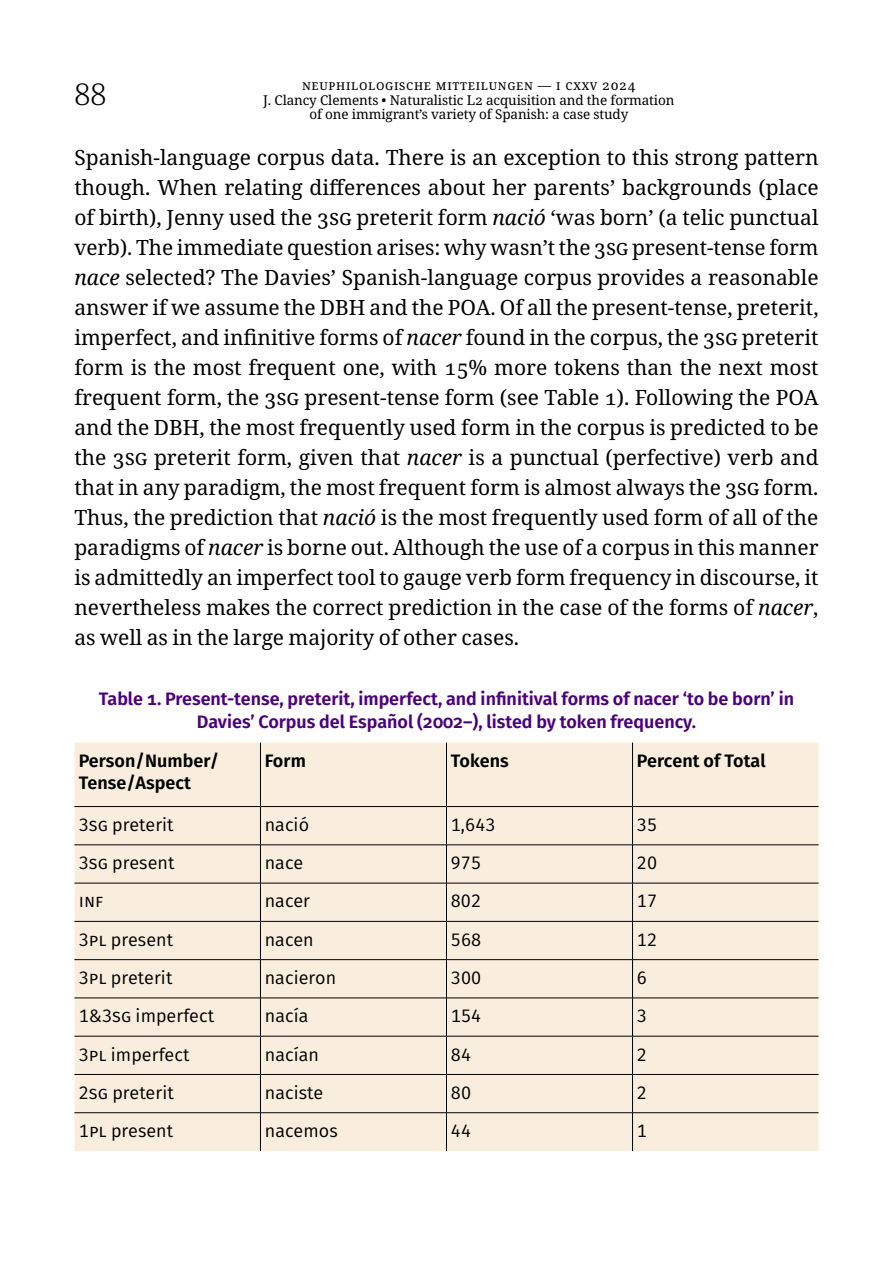
<style>
.page{position:relative;width:893px;height:1263px;background:#fff}
.page>*{position:absolute;margin:0;border:0;box-sizing:border-box;transform-origin:0 0}
.t1{font:300 30px "Noto Serif";color:#000}
.t2{font:21px/30px "Noto Serif";color:#000;text-align:justify}
.t3{font:18px "Fira Sans";letter-spacing:.005em;color:#000}
.t4{font:600 18px/22.5px "Fira Sans";color:#4c007b;text-align:center}
.t5{font:600 18px/22.5px "Fira Sans";letter-spacing:.005em;color:#000}
.t6{font:13.5px/15px "Noto Serif";letter-spacing:-.01em;color:#000;text-align:center}
.s1{font-style:italic}
</style>
<div class="page">
<div style="left:74px;top:742px;width:745px;height:409px;background:#f9eede"></div>
<hr style="left:260px;top:742px;width:1px;height:64px;background:#000">
<hr style="left:446px;top:742px;width:1px;height:64px;background:#000">
<hr style="left:632px;top:742px;width:1px;height:64px;background:#000">
<hr style="left:260px;top:807px;width:1px;height:38px;background:#000">
<hr style="left:446px;top:807px;width:1px;height:38px;background:#000">
<hr style="left:632px;top:807px;width:1px;height:38px;background:#000">
<hr style="left:260px;top:845px;width:1px;height:38px;background:#000">
<hr style="left:446px;top:845px;width:1px;height:38px;background:#000">
<hr style="left:632px;top:845px;width:1px;height:38px;background:#000">
<hr style="left:260px;top:883px;width:1px;height:38px;background:#000">
<hr style="left:446px;top:883px;width:1px;height:38px;background:#000">
<hr style="left:632px;top:883px;width:1px;height:38px;background:#000">
<hr style="left:260px;top:921px;width:1px;height:38px;background:#000">
<hr style="left:446px;top:921px;width:1px;height:38px;background:#000">
<hr style="left:632px;top:921px;width:1px;height:38px;background:#000">
<hr style="left:260px;top:960px;width:1px;height:38px;background:#000">
<hr style="left:446px;top:960px;width:1px;height:38px;background:#000">
<hr style="left:632px;top:960px;width:1px;height:38px;background:#000">
<hr style="left:260px;top:998px;width:1px;height:38px;background:#000">
<hr style="left:446px;top:998px;width:1px;height:38px;background:#000">
<hr style="left:632px;top:998px;width:1px;height:38px;background:#000">
<hr style="left:260px;top:1036px;width:1px;height:38px;background:#000">
<hr style="left:446px;top:1036px;width:1px;height:38px;background:#000">
<hr style="left:632px;top:1036px;width:1px;height:38px;background:#000">
<hr style="left:260px;top:1075px;width:1px;height:37px;background:#000">
<hr style="left:446px;top:1075px;width:1px;height:37px;background:#000">
<hr style="left:632px;top:1075px;width:1px;height:37px;background:#000">
<hr style="left:260px;top:1113px;width:1px;height:38px;background:#000">
<hr style="left:446px;top:1113px;width:1px;height:38px;background:#000">
<hr style="left:632px;top:1113px;width:1px;height:38px;background:#000">
<hr style="left:74px;top:806px;width:186px;height:1px;background:#000">
<hr style="left:260px;top:806px;width:186px;height:1px;background:#000">
<hr style="left:446px;top:806px;width:186px;height:1px;background:#000">
<hr style="left:632px;top:806px;width:187px;height:1px;background:#000">
<hr style="left:74px;top:844px;width:186px;height:1px;background:#000">
<hr style="left:260px;top:844px;width:186px;height:1px;background:#000">
<hr style="left:446px;top:844px;width:186px;height:1px;background:#000">
<hr style="left:632px;top:844px;width:187px;height:1px;background:#000">
<hr style="left:74px;top:883px;width:186px;height:1px;background:#000">
<hr style="left:260px;top:883px;width:186px;height:1px;background:#000">
<hr style="left:446px;top:883px;width:186px;height:1px;background:#000">
<hr style="left:632px;top:883px;width:187px;height:1px;background:#000">
<hr style="left:74px;top:921px;width:186px;height:1px;background:#000">
<hr style="left:260px;top:921px;width:186px;height:1px;background:#000">
<hr style="left:446px;top:921px;width:186px;height:1px;background:#000">
<hr style="left:632px;top:921px;width:187px;height:1px;background:#000">
<hr style="left:74px;top:959px;width:186px;height:1px;background:#000">
<hr style="left:260px;top:959px;width:186px;height:1px;background:#000">
<hr style="left:446px;top:959px;width:186px;height:1px;background:#000">
<hr style="left:632px;top:959px;width:187px;height:1px;background:#000">
<hr style="left:74px;top:998px;width:186px;height:1px;background:#000">
<hr style="left:260px;top:998px;width:186px;height:1px;background:#000">
<hr style="left:446px;top:998px;width:186px;height:1px;background:#000">
<hr style="left:632px;top:998px;width:187px;height:1px;background:#000">
<hr style="left:74px;top:1036px;width:186px;height:1px;background:#000">
<hr style="left:260px;top:1036px;width:186px;height:1px;background:#000">
<hr style="left:446px;top:1036px;width:186px;height:1px;background:#000">
<hr style="left:632px;top:1036px;width:187px;height:1px;background:#000">
<hr style="left:74px;top:1074px;width:186px;height:1px;background:#000">
<hr style="left:260px;top:1074px;width:186px;height:1px;background:#000">
<hr style="left:446px;top:1074px;width:186px;height:1px;background:#000">
<hr style="left:632px;top:1074px;width:187px;height:1px;background:#000">
<hr style="left:74px;top:1112px;width:186px;height:1px;background:#000">
<hr style="left:260px;top:1112px;width:186px;height:1px;background:#000">
<hr style="left:446px;top:1112px;width:186px;height:1px;background:#000">
<hr style="left:632px;top:1112px;width:187px;height:1px;background:#000">
<h1 class="t1" style="left:74px;top:74px;width:34px">88</h1>
<p class="t6" style="left:263px;top:78px;width:413px">Neuphilologische Mitteilungen — I CXXv 2024<br>J. Clancy Clements • Naturalistic L2 acquisition and the formation</p>
<p class="t6" style="left:309px;top:107px;width:320px">of one immigrant’s variety of Spanish: a case study</p>
<p class="t2" style="left:74px;top:143px;width:746px">Spanish-language corpus data. There is an exception to this strong pattern though. When relating differences about her parents’ backgrounds (place of birth), Jenny used the 3sg preterit form <span class="s1">nació</span> ‘was born’ (a telic punctual verb). The immediate question arises: why wasn’t the 3sg present-tense form <span class="s1">nace</span> selected? The Davies’ Spanish-language corpus provides a reasonable answer if we assume the DBH and the POA. Of all the present-tense, preterit, imperfect, and infinitive forms of <span class="s1">nacer</span> found in the corpus, the 3sg preterit form is the most frequent one, with 15% more tokens than the next most frequent form, the 3sg present-tense form (see Table 1). Following the POA and the DBH, the most frequently used form in the corpus is predicted to be the 3sg preterit form, given that <span class="s1">nacer</span> is a punctual (perfective) verb and that in any paradigm, the most frequent form is almost always the 3sg form.<br>Thus, the prediction that <span class="s1">nació</span> is the most frequently used form of all of the paradigms of <span class="s1">nacer</span> is borne out. Although the use of a corpus in this manner is admittedly an imperfect tool to gauge verb form frequency in discourse, it nevertheless makes the correct prediction in the case of the forms of <span class="s1">nacer</span>, as well as in the large majority of other cases.</p>
<p class="t4" style="left:99px;top:686px;width:697px">Table 1. Present-tense, preterit, imperfect, and infinitival forms of nacer ‘to be born’ in<br>Davies’ Corpus del Español (2002–), listed by token frequency.</p>
<p class="t5" style="left:79px;top:748px;width:142px">Person/Number/<br>Tense/Aspect</p>
<p class="t5" style="left:265px;top:748px;width:43px">Form</p>
<p class="t5" style="left:451px;top:748px;width:60px">Tokens</p>
<p class="t5" style="left:637px;top:748px;width:130px">Percent of Total</p>
<p class="t3" style="left:79px;top:811px;width:97px">3sg preterit</p>
<p class="t3" style="left:265px;top:811px;width:46px">nació</p>
<p class="t3" style="left:451px;top:811px;width:46px">1,643</p>
<p class="t3" style="left:637px;top:811px;width:22px">35</p>
<p class="t3" style="left:79px;top:849px;width:97px">3sg present</p>
<p class="t3" style="left:265px;top:849px;width:40px">nace</p>
<p class="t3" style="left:451px;top:849px;width:32px">975</p>
<p class="t3" style="left:637px;top:849px;width:22px">20</p>
<p class="t3" style="left:79px;top:888px;width:26px">inf</p>
<p class="t3" style="left:265px;top:888px;width:47px">nacer</p>
<p class="t3" style="left:451px;top:888px;width:32px">802</p>
<p class="t3" style="left:637px;top:888px;width:22px">17</p>
<p class="t3" style="left:79px;top:926px;width:96px">3pl present</p>
<p class="t3" style="left:265px;top:926px;width:50px">nacen</p>
<p class="t3" style="left:451px;top:926px;width:32px">568</p>
<p class="t3" style="left:637px;top:926px;width:22px">12</p>
<p class="t3" style="left:79px;top:964px;width:95px">3pl preterit</p>
<p class="t3" style="left:265px;top:964px;width:73px">nacieron</p>
<p class="t3" style="left:451px;top:964px;width:32px">300</p>
<p class="t3" style="left:637px;top:964px;width:12px">6</p>
<p class="t3" style="left:79px;top:1002px;width:137px">1&amp;3sg imperfect</p>
<p class="t3" style="left:265px;top:1002px;width:45px">nacía</p>
<p class="t3" style="left:451px;top:1002px;width:32px">154</p>
<p class="t3" style="left:637px;top:1002px;width:12px">3</p>
<p class="t3" style="left:79px;top:1041px;width:112px">3pl imperfect</p>
<p class="t3" style="left:265px;top:1041px;width:56px">nacían</p>
<p class="t3" style="left:451px;top:1041px;width:22px">84</p>
<p class="t3" style="left:637px;top:1041px;width:12px">2</p>
<p class="t3" style="left:79px;top:1079px;width:97px">2sg preterit</p>
<p class="t3" style="left:265px;top:1079px;width:60px">naciste</p>
<p class="t3" style="left:451px;top:1079px;width:22px">80</p>
<p class="t3" style="left:637px;top:1079px;width:12px">2</p>
<p class="t3" style="left:79px;top:1117px;width:96px">1pl present</p>
<p class="t3" style="left:265px;top:1117px;width:74px">nacemos</p>
<p class="t3" style="left:451px;top:1117px;width:22px">44</p>
<p class="t3" style="left:637px;top:1117px;width:12px">1</p>
</div>
